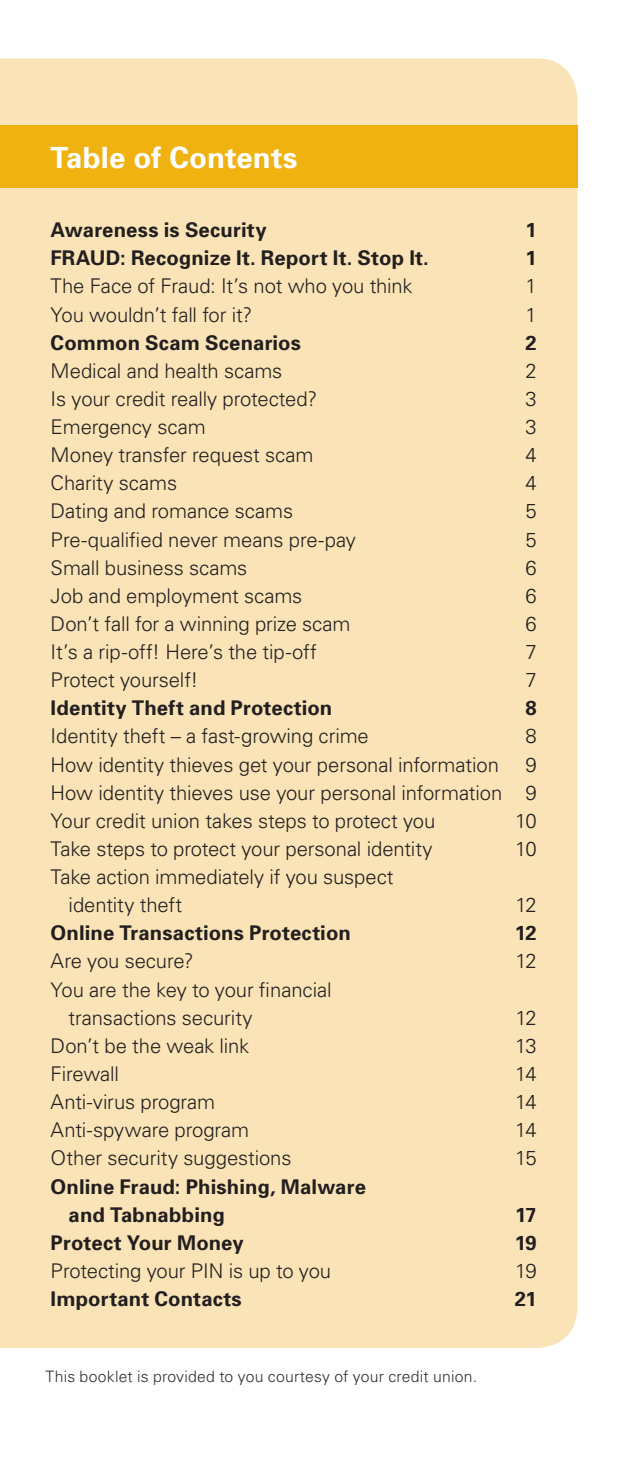
<style>
.page{position:relative;width:628px;height:1458px;background:#fff}
.page>*{position:absolute;margin:0;border:0;box-sizing:border-box;transform-origin:0 0}
.t1{font:700 29.25px "Univers";letter-spacing:.005em;color:#fff}
.t2{font:300 20.25px/28.1px "Univers";letter-spacing:-.005em;color:#231f20}
.t3{font:700 20.25px/28.1px "Univers";letter-spacing:.005em;color:#231f20}
.t4{font:300 15.75px "Univers";letter-spacing:.015em;color:#312f30}
</style>
<div class="page">
<div style="left:0;top:58px;width:577px;height:1290px;background:#fae4b7"></div>
<div style="left:0;top:126px;width:577px;height:62px;background:#efb211"></div>
<h1 class="t1" style="left:51px;top:139px;width:248px">Table of Contents</h1>
<p class="t3" style="left:51px;top:215px;width:217px">Awareness is Security</p>
<p class="t3" style="left:525px;top:215px;width:13px">1</p>
<p class="t3" style="left:51px;top:243px;width:380px">FRAUD: Recognize It. Report It. Stop It.</p>
<p class="t3" style="left:525px;top:243px;width:13px">1</p>
<p class="t2" style="left:51px;top:272px;width:363px">The Face of Fraud: It’s not who you think</p>
<p class="t2" style="left:525px;top:272px;width:13px">1</p>
<p class="t2" style="left:51px;top:300px;width:203px">You wouldn’t fall for it?</p>
<p class="t2" style="left:525px;top:300px;width:13px">1</p>
<p class="t3" style="left:51px;top:328px;width:252px">Common Scam Scenarios</p>
<p class="t3" style="left:525px;top:328px;width:13px">2</p>
<p class="t2" style="left:51px;top:356px;width:233px">Medical and health scams</p>
<p class="t2" style="left:525px;top:356px;width:13px">2</p>
<p class="t2" style="left:51px;top:384px;width:268px">Is your credit really protected?</p>
<p class="t2" style="left:525px;top:384px;width:13px">3</p>
<p class="t2" style="left:51px;top:412px;width:156px">Emergency scam</p>
<p class="t2" style="left:525px;top:412px;width:13px">3</p>
<p class="t2" style="left:51px;top:440px;width:264px">Money transfer request scam</p>
<p class="t2" style="left:525px;top:440px;width:13px">4</p>
<p class="t2" style="left:51px;top:469px;width:128px">Charity scams</p>
<p class="t2" style="left:525px;top:469px;width:13px">4</p>
<p class="t2" style="left:51px;top:497px;width:244px">Dating and romance scams</p>
<p class="t2" style="left:525px;top:497px;width:13px">5</p>
<p class="t2" style="left:51px;top:525px;width:307px">Pre-qualified never means pre-pay</p>
<p class="t2" style="left:525px;top:525px;width:13px">5</p>
<p class="t2" style="left:51px;top:553px;width:198px">Small business scams</p>
<p class="t2" style="left:525px;top:553px;width:13px">6</p>
<p class="t2" style="left:51px;top:581px;width:253px">Job and employment scams</p>
<p class="t2" style="left:525px;top:581px;width:13px">6</p>
<p class="t2" style="left:51px;top:609px;width:301px">Don’t fall for a winning prize scam</p>
<p class="t2" style="left:525px;top:609px;width:13px">6</p>
<p class="t2" style="left:51px;top:637px;width:268px">It’s a rip-off! Here’s the tip-off</p>
<p class="t2" style="left:525px;top:637px;width:13px">7</p>
<p class="t2" style="left:51px;top:665px;width:149px">Protect yourself!</p>
<p class="t2" style="left:525px;top:665px;width:13px">7</p>
<p class="t3" style="left:51px;top:693px;width:283px">Identity Theft and Protection</p>
<p class="t3" style="left:525px;top:693px;width:13px">8</p>
<p class="t2" style="left:51px;top:722px;width:320px">Identity theft – a fast-growing crime</p>
<p class="t2" style="left:525px;top:722px;width:13px">8</p>
<p class="t2" style="left:51px;top:750px;width:450px">How identity thieves get your personal information</p>
<p class="t2" style="left:51px;top:750px;width:487px;text-align:justify;text-indent:475px">9<br>How identity thieves use your personal information 9<br>Your credit union takes steps to protect you</p>
<p class="t2" style="left:515px;top:806px;width:23px">10</p>
<p class="t2" style="left:51px;top:834px;width:383px">Take steps to protect your personal identity</p>
<p class="t2" style="left:515px;top:834px;width:23px">10</p>
<p class="t2" style="left:69px;top:862px;width:326px;text-indent:-18px">Take action immediately if you suspect identity theft</p>
<p class="t2" style="left:515px;top:890px;width:23px">12</p>
<p class="t3" style="left:51px;top:918px;width:302px">Online Transactions Protection</p>
<p class="t3" style="left:515px;top:918px;width:23px">12</p>
<p class="t2" style="left:51px;top:947px;width:145px">Are you secure?</p>
<p class="t2" style="left:515px;top:947px;width:23px">12</p>
<p class="t2" style="left:69px;top:975px;width:264px;text-indent:-18px">You are the key to your financial transactions security</p>
<p class="t2" style="left:515px;top:1003px;width:23px">12</p>
<p class="t2" style="left:51px;top:1031px;width:200px">Don’t be the weak link</p>
<p class="t2" style="left:515px;top:1031px;width:23px">13</p>
<p class="t2" style="left:51px;top:1059px;width:70px">Firewall</p>
<p class="t2" style="left:515px;top:1059px;width:23px">14</p>
<p class="t2" style="left:51px;top:1087px;width:166px">Anti-virus program</p>
<p class="t2" style="left:515px;top:1087px;width:23px">14</p>
<p class="t2" style="left:51px;top:1115px;width:200px">Anti-spyware program</p>
<p class="t2" style="left:515px;top:1115px;width:23px">14</p>
<p class="t2" style="left:51px;top:1144px;width:242px">Other security suggestions</p>
<p class="t2" style="left:515px;top:1144px;width:23px">15</p>
<p class="t3" style="left:69px;top:1172px;width:299px;text-indent:-18px">Online Fraud: Phishing, Malware and Tabnabbing</p>
<p class="t3" style="left:515px;top:1200px;width:23px">17</p>
<p class="t3" style="left:51px;top:1228px;width:194px">Protect Your Money</p>
<p class="t3" style="left:515px;top:1228px;width:24px">19</p>
<p class="t2" style="left:51px;top:1256px;width:282px">Protecting your PIN is up to you</p>
<p class="t2" style="left:515px;top:1256px;width:23px">19</p>
<p class="t3" style="left:51px;top:1284px;width:193px">Important Contacts</p>
<p class="t3" style="left:515px;top:1284px;width:24px">21</p>
<p class="t4" style="left:46px;top:1366px;width:433px">This booklet is provided to you courtesy of your credit union.</p>
</div>
